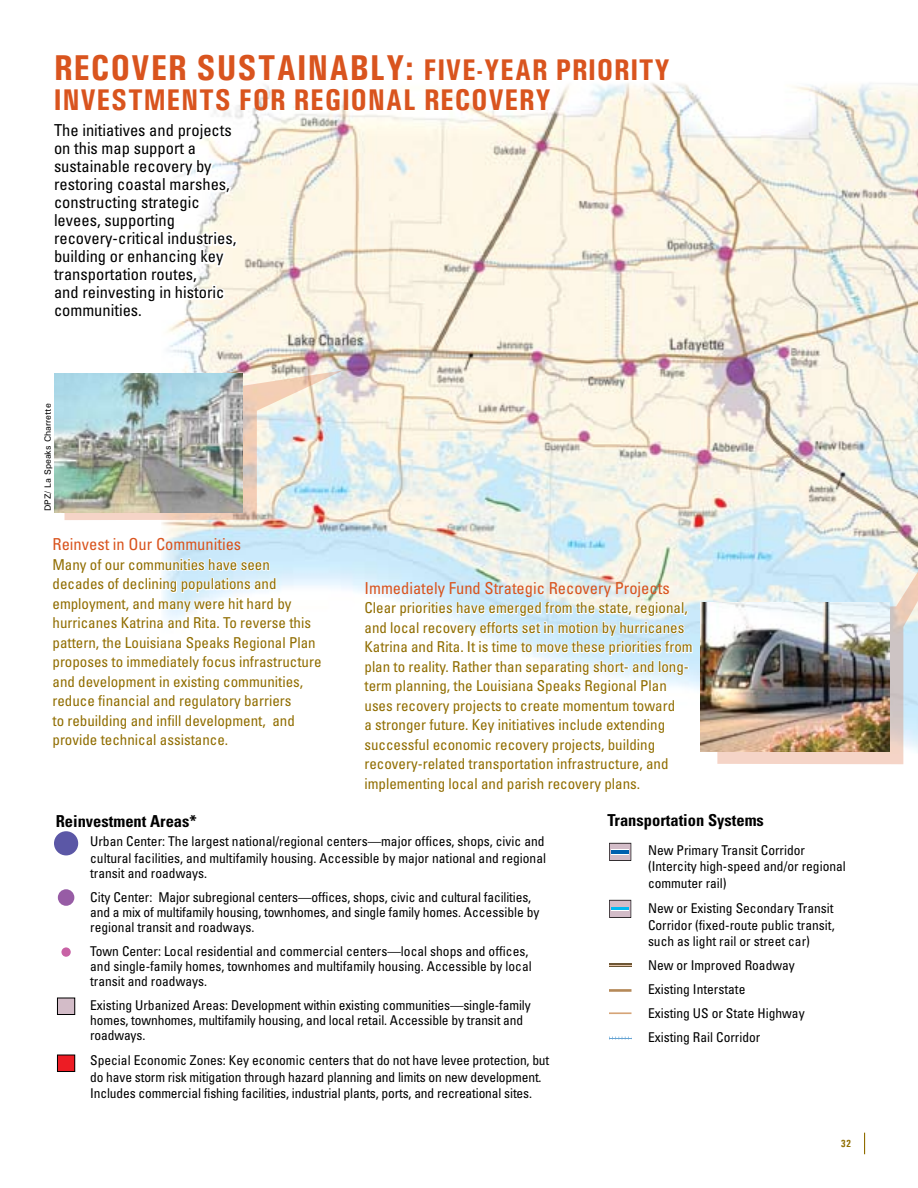
<style>
.page{position:relative;width:918px;height:1188px;background:#fff}
.page>*{position:absolute;margin:0;border:0;box-sizing:border-box;transform-origin:0 0}
.t1{font:700 condensed 36px "Univers";letter-spacing:.025em;color:#d9541e}
.t2{font:700 condensed 30px "Univers";letter-spacing:.025em;color:#d9541e}
.t3{font:condensed 16.5px/18px "Univers LT Std";color:#000}
.t4{font:condensed 16.5px "Univers LT Std";color:#d9541e}
.t5{font:700 condensed 16.5px "Univers LT Std";color:#000}
.t6{font:condensed 15px/19.5px "Univers LT Std";color:#906d00}
.t7{font:condensed 13.5px/16.5px "Univers LT Std";color:#000}
.t8{font:700 condensed 10.5px "Univers";color:#906d00}
.t9{font:500 9px "Univers";color:#000}
.s1{font-size:30px}
</style>
<div class="page">
<svg style="left:864px;top:1133px;width:1px;height:21px"></svg>
<img style="left:161px;top:83px;width:757px;height:682px">
<svg style="left:61px;top:947px;width:10px;height:10px"></svg>
<div style="left:58px;top:889px;width:16px;height:17px;background:#975ca5;border-radius:50%"></div>
<svg style="left:54px;top:831px;width:24px;height:24px"></svg>
<div style="left:57px;top:998px;width:18px;height:17px;background:#d3bcc8"></div>
<div style="left:57px;top:998px;width:18px;height:17px;border:1px solid #000"></div>
<div style="left:57px;top:1055px;width:18px;height:17px;background:#ed1c24"></div>
<div style="left:57px;top:1055px;width:18px;height:17px;border:1px solid #000"></div>
<svg style="left:609px;top:1037px;width:23px;height:3px"></svg>
<hr style="left:609px;top:964px;width:22px;height:3px;background:#6c5635">
<svg style="left:609px;top:965px;width:22px;height:1px"></svg>
<svg style="left:609px;top:843px;width:22px;height:18px"></svg>
<svg style="left:611px;top:849px;width:18px;height:5px"></svg>
<hr style="left:611px;top:850px;width:18px;height:3px;background:#0060ae">
<svg style="left:609px;top:900px;width:22px;height:18px"></svg>
<hr style="left:611px;top:907px;width:18px;height:4px;background:#fff">
<hr style="left:611px;top:907px;width:18px;height:3px;background:#00b9f1">
<svg style="left:161px;top:121px;width:79px;height:202px"></svg>
<svg style="left:64px;top:370px;width:280px;height:150px"></svg>
<svg style="left:363px;top:601px;width:330px;height:164px"></svg>
<svg style="left:161px;top:550px;width:161px;height:206px"></svg>
<img style="left:54px;top:373px;width:189px;height:139px">
<svg style="left:717px;top:339px;width:201px;height:425px"></svg>
<img style="left:700px;top:602px;width:190px;height:149px">
<hr style="left:609px;top:1012px;width:23px;height:2px;background:#d6a477">
<hr style="left:609px;top:989px;width:23px;height:3px;background:#b58958">
<h1 class="t1" style="left:54px;top:46px;width:618px">RECOVER SUSTAINABLY: <span class="s1">FIVE-YEAR PRIORITY</span></h1>
<h2 class="t2" style="left:54px;top:82px;width:498px">INVESTMENTS FOR REGIONAL RECOVERY</h2>
<p class="t3" style="left:54px;top:121px;width:184px">The initiatives and projects on this map support a sustainable recovery by restoring coastal marshes, constructing strategic levees, supporting recovery-critical industries, building or enhancing key transportation routes,<br>and reinvesting in historic communities.</p>
<p class="t9" style="left:42px;top:511px;width:109px;rotate:-90deg">DPZ/ La Speaks Charrette</p>
<p class="t4" style="left:52px;top:534px;width:190px">Reinvest in Our Communities</p>
<p class="t6" style="left:52px;top:555px;width:271px">Many of our communities have seen decades of declining populations and employment, and many were hit hard by hurricanes Katrina and Rita. To reverse this pattern, the Louisiana Speaks Regional Plan proposes to immediately focus infrastructure and development in existing communities, reduce financial and regulatory barriers<br>to rebuilding and infill development, and provide technical assistance.</p>
<p class="t4" style="left:364px;top:578px;width:307px">Immediately Fund Strategic Recovery Projects</p>
<p class="t6" style="left:364px;top:598px;width:330px">Clear priorities have emerged from the state, regional, and local recovery efforts set in motion by hurricanes Katrina and Rita. It is time to move these priorities from plan to reality. Rather than separating short- and long&shy;term planning, the Louisiana Speaks Regional Plan uses recovery projects to create momentum toward<br>a stronger future. Key initiatives include extending successful economic recovery projects, building recovery-related transportation infrastructure, and implementing local and parish recovery plans.</p>
<p class="t5" style="left:56px;top:811px;width:143px">Reinvestment Areas*</p>
<p class="t7" style="left:90px;top:833px;width:457px">Urban Center: The largest national/regional centers—major offices, shops, civic and cultural facilities, and multifamily housing. Accessible by major national and regional</p>
<p class="t7" style="left:90px;top:861px;width:443px;line-height:24px">transit and roadways.<br>City Center: Major subregional centers—offices, shops, civic and cultural facilities,</p>
<p class="t7" style="left:90px;top:904px;width:451px;line-height:15px">and a mix of multifamily housing, townhomes, and single family homes. Accessible by regional transit and roadways.</p>
<p class="t7" style="left:90px;top:943px;width:443px;line-height:15px">Town Center: Local residential and commercial centers—local shops and offices, and single-family homes, townhomes and multifamily housing. Accessible by local transit and roadways.</p>
<p class="t7" style="left:90px;top:997px;width:442px;line-height:15px">Existing Urbanized Areas: Development within existing communities—single-family homes, townhomes, multifamily housing, and local retail. Accessible by transit and roadways.</p>
<p class="t7" style="left:90px;top:1052px;width:461px">Special Economic Zones: Key economic centers that do not have levee protection, but do have storm risk mitigation through hazard planning and limits on new development.<br>Includes commercial fishing facilities, industrial plants, ports, and recreational sites.</p>
<p class="t5" style="left:608px;top:810px;width:158px">Transportation Systems</p>
<p class="t7" style="left:648px;top:842px;width:199px">New Primary Transit Corridor (Intercity high-speed and/or regional commuter rail)</p>
<p class="t7" style="left:648px;top:900px;width:188px;text-align:justify">New or Existing Secondary Transit Corridor (fixed-route public transit, such as light rail or street car)</p>
<p class="t7" style="left:648px;top:953px;width:158px;line-height:24px">New or Improved Roadway<br>Existing Interstate<br>Existing US or State Highway<br>Existing Rail Corridor</p>
<p class="t8" style="left:841px;top:1138px;width:11px">32</p>
</div>
